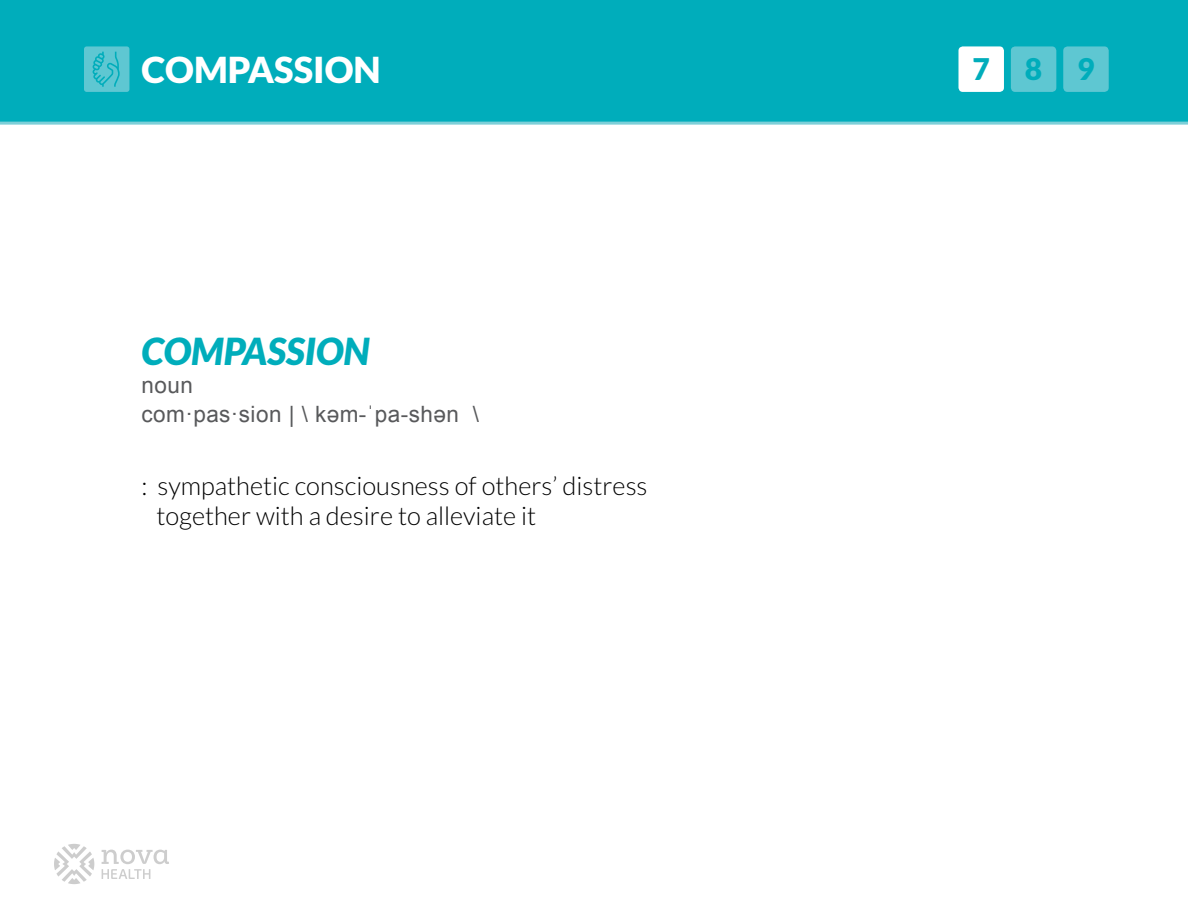
<style>
.page{position:relative;width:1188px;height:918px;background:#fff}
.page>*{position:absolute;margin:0;border:0;box-sizing:border-box;transform-origin:0 0}
.t1{font:italic 900 37.5px "Lato";color:#00adbb}
.t2{font:900 36px "Lato";color:#fff}
.t3{font:900 30px "Lato";color:#00adbb}
.t4{font:300 25.5px/30.6px "Lato";color:#000}
.t5{font:22.5px/28.5px "Arial";letter-spacing:.02em;color:#58595b}
</style>
<div class="page">
<svg style="left:54px;top:844px;width:40px;height:40px"></svg>
<svg style="left:102px;top:850px;width:67px;height:29px"></svg>
<div style="left:0;top:0;width:1188px;height:123px;background:#00adbb"></div>
<hr style="left:0;top:122px;width:1188px;height:3px;background:#7dcfd8">
<div style="left:959px;top:46px;width:45px;height:46px;background:#fff;border-radius:4px"></div>
<div style="left:1011px;top:46px;width:45px;height:46px;background:#5ec7d2;border-radius:4px"></div>
<div style="left:1063px;top:46px;width:46px;height:46px;background:#5ec7d2;border-radius:4px"></div>
<svg style="left:84px;top:46px;width:45px;height:46px;background:#50c3ce"></svg>
<h2 class="t2" style="left:142px;top:49px;width:241px">COMPASSION</h2>
<p class="t3" style="left:973px;top:51px;width:124px">789</p>
<h1 class="t1" style="left:142px;top:329px;width:230px">COMPASSION</h1>
<p class="t5" style="left:142px;top:372px;width:339px">noun<br>com·pas·sion | \ kəm-ˈpa-shən \</p>
<p class="t4" style="left:156px;top:470px;width:493px;text-indent:-15px">: sympathetic consciousness of others’ distress together with a desire to alleviate it</p>
</div>
